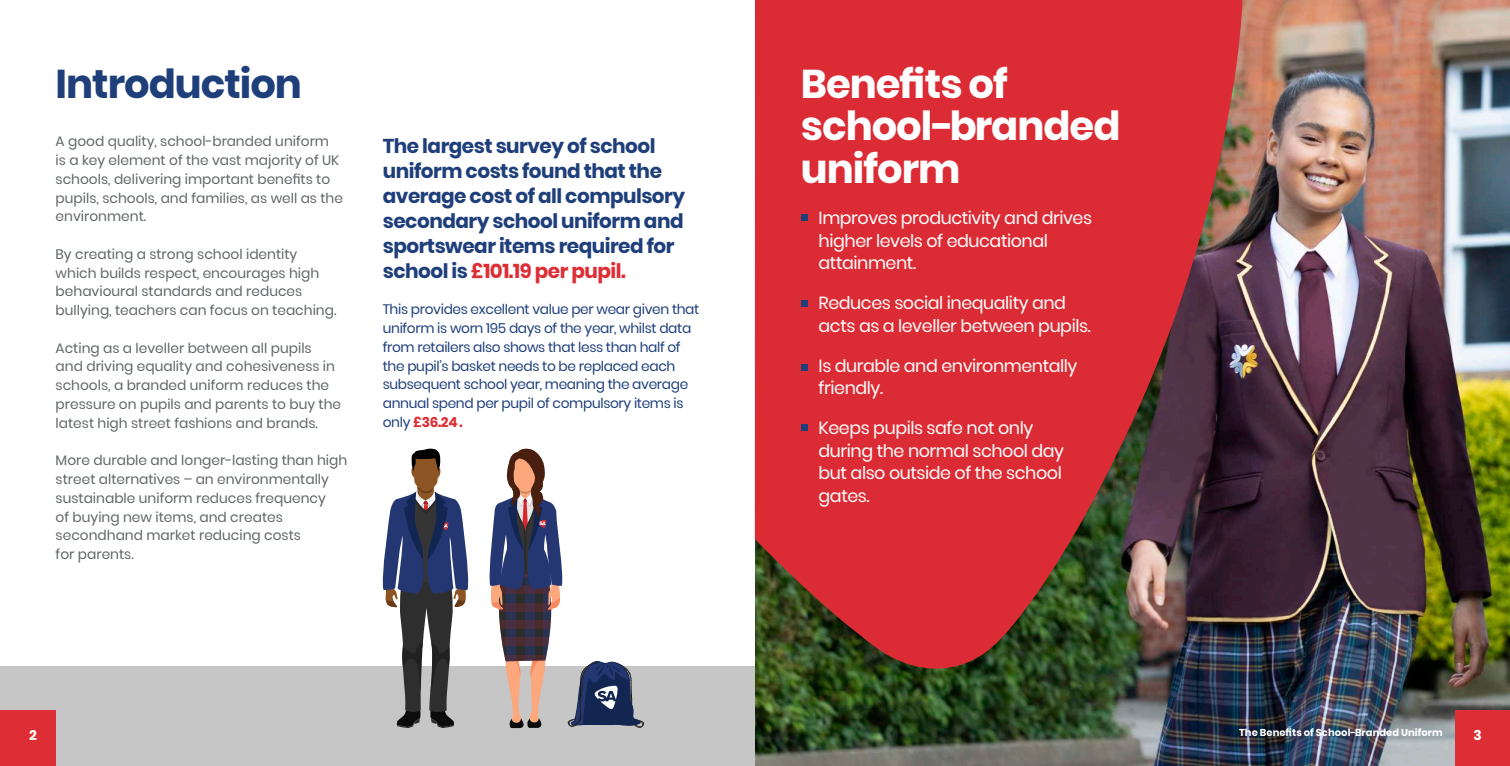
<style>
.page{position:relative;width:1510px;height:766px;background:#fff}
.page>*{position:absolute;margin:0;border:0;box-sizing:border-box;transform-origin:0 0}
.t1{font:700 40px/42.5px "Poppins";letter-spacing:-.025em;color:#fff}
.t2{font:700 40px "Poppins";letter-spacing:-.025em;color:#1f3f7b}
.t3{font:700 20px/25px "Poppins";letter-spacing:-.025em;color:#1f3f7b}
.t4{font:17.5px/22.5px "Poppins";letter-spacing:-.025em;color:#fff}
.t5{font:13.75px/18.8px "Poppins";color:#616667}
.t6{font:13.75px/18.8px "Poppins";letter-spacing:-.025em;color:#1f3f7b}
.t7{font:700 13.75px "Poppins";color:#fff}
.t8{font:700 10px "Poppins";color:#fff}
.s1{color:#dd2d35}
.s2{font-weight:700;color:#dd2d35}
</style>
<div class="page">
<div style="left:0;top:666px;width:755px;height:99px;background:#c6c6c6"></div>
<svg style="left:383px;top:448px;width:85px;height:279px"></svg>
<svg style="left:489px;top:448px;width:155px;height:279px"></svg>
<div style="left:0;top:710px;width:56px;height:55px;background:#dd2d35"></div>
<img style="left:755px;top:0;width:754px;height:765px">
<img style="left:755px;top:0;width:499px;height:691px">
<div style="left:801px;top:214px;width:6px;height:7px;background:#1f3f7b"></div>
<div style="left:801px;top:300px;width:6px;height:7px;background:#1f3f7b"></div>
<div style="left:801px;top:363px;width:6px;height:7px;background:#1f3f7b"></div>
<div style="left:801px;top:424px;width:6px;height:7px;background:#1f3f7b"></div>
<div style="left:1455px;top:710px;width:54px;height:55px;background:#dd2d35"></div>
<h1 class="t2" style="left:56px;top:60px;width:248px">Introduction</h1>
<p class="t5" style="left:56px;top:132px;width:289px">A good quality, school-branded uniform<br>is a key element of the vast majority of UK schools, delivering important benefits to pupils, schools, and families, as well as the environment.</p>
<p class="t5" style="left:56px;top:245px;width:282px">By creating a strong school identity which builds respect, encourages high behavioural standards and reduces bullying, teachers can focus on teaching.</p>
<p class="t5" style="left:56px;top:338px;width:287px">Acting as a leveller between all pupils and driving equality and cohesiveness in schools, a branded uniform reduces the pressure on pupils and parents to buy the latest high street fashions and brands.</p>
<p class="t5" style="left:56px;top:451px;width:293px">More durable and longer-lasting than high street alternatives – an environmentally sustainable uniform reduces frequency<br>of buying new items, and creates secondhand market reducing costs<br>for parents.</p>
<h2 class="t3" style="left:383px;top:133px;width:304px">The largest survey of school uniform costs found that the average cost of all compulsory secondary school uniform and sportswear items required for school is <span class="s1">£101.19 per pupil.</span></h2>
<p class="t6" style="left:383px;top:300px;width:318px">This provides excellent value per wear given that uniform is worn 195 days of the year, whilst data from retailers also shows that less than half of the pupil’s basket needs to be replaced each subsequent school year, meaning the average annual spend per pupil of compulsory items is only <span class="s2">£36.24 .</span></p>
<p class="t7" style="left:29px;top:726px;width:9px">2</p>
<h1 class="t1" style="left:801px;top:63px;width:321px">Benefits of school-branded uniform</h1>
<p class="t4" style="left:818px;top:207px;width:275px">Improves productivity and drives higher levels of educational attainment.</p>
<p class="t4" style="left:818px;top:292px;width:273px">Reduces social inequality and acts as a leveller between pupils.</p>
<p class="t4" style="left:818px;top:354px;width:260px">Is durable and environmentally friendly.</p>
<p class="t4" style="left:818px;top:417px;width:247px">Keeps pupils safe not only during the normal school day but also outside of the school gates.</p>
<p class="t8" style="left:1239px;top:726px;width:205px">The Benefits of School-Branded Uniform</p>
<p class="t7" style="left:1473px;top:726px;width:10px">3</p>
</div>
